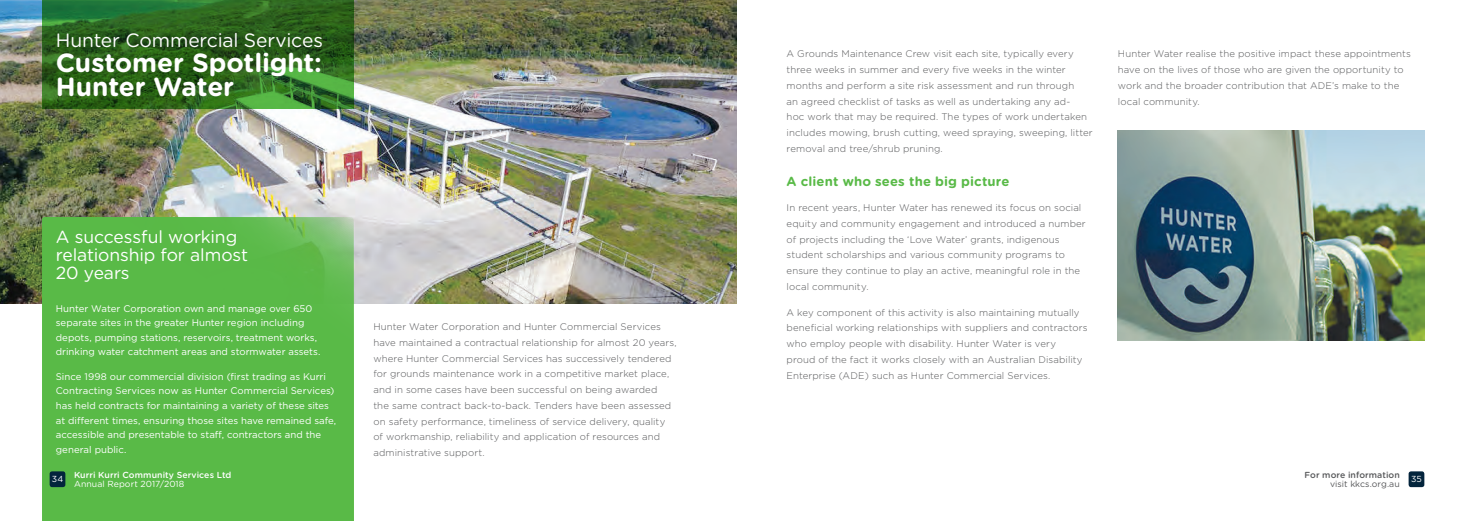
<style>
.page{position:relative;width:1474px;height:521px;background:#fff}
.page>*{position:absolute;margin:0;border:0;box-sizing:border-box;transform-origin:0 0}
.t1{font:700 26.25px "Gotham Rounded";letter-spacing:-.005em;color:#fff}
.t2{font:19.25px "Gotham Rounded";letter-spacing:-.005em;color:#fff}
.t3{font:17.5px/17.5px "Gotham Rounded";letter-spacing:-.01em;color:#fff}
.t4{font:700 13.12px "Gotham Rounded";letter-spacing:.01em;color:#59ba47}
.t5{font:300 9.62px/15.8px "Gotham";letter-spacing:.01em;color:#57585a}
.t6{font:9.62px/14.6px "Gotham";color:#fff}
.t7{font:500 8.75px "Gotham Rounded";letter-spacing:.005em;color:#fff}
.t8{font:8.75px "Gotham Rounded";letter-spacing:.005em;color:#fff}
.t9{font:500 8.75px "Gotham Rounded";letter-spacing:.005em;color:#57585a}
.t10{font:8.75px "Gotham Rounded";color:#57585a}
</style>
<div class="page">
<img style="left:0;top:0;width:737px;height:304px">
<div style="left:42px;top:217px;width:311px;height:304px;background:#59ba47"></div>
<div style="left:50px;top:471px;width:15px;height:16px;background:#03243c;border-radius:2px"></div>
<svg style="left:42px;top:0;width:311px;height:109px;background:#2c661f"></svg>
<img style="left:1117px;top:130px;width:306px;height:211px">
<div style="left:1408px;top:471px;width:16px;height:16px;background:#03243c;border-radius:2px"></div>
<p class="t2" style="left:56px;top:27px;width:268px">Hunter Commercial Services</p>
<p class="t1" style="left:56px;top:43px;width:268px">Customer Spotlight:</p>
<p class="t1" style="left:56px;top:67px;width:180px">Hunter Water</p>
<p class="t3" style="left:56px;top:228px;width:194px">A successful working relationship for almost<br>20 years</p>
<p class="t6" style="left:56px;top:301px;width:266px">Hunter Water Corporation own and manage over 650 separate sites in the greater Hunter region including depots, pumping stations, reservoirs, treatment works, drinking water catchment areas and stormwater assets.</p>
<p class="t6" style="left:56px;top:369px;width:282px">Since 1998 our commercial division (first trading as Kurri Contracting Services now as Hunter Commercial Services) has held contracts for maintaining a variety of these sites at different times, ensuring those sites have remained safe, accessible and presentable to staff, contractors and the general public.</p>
<p class="t8" style="left:52px;top:473px;width:13px">34</p>
<p class="t7" style="left:74px;top:469px;width:159px">Kurri Kurri Community Services Ltd</p>
<p class="t8" style="left:74px;top:478px;width:112px">Annual Report 2017/2018</p>
<p class="t5" style="left:373px;top:319px;width:305px">Hunter Water Corporation and Hunter Commercial Services have maintained a contractual relationship for almost 20 years, where Hunter Commercial Services has successively tendered for grounds maintenance work in a competitive market place, and in some cases have been successful on being awarded<br>the same contract back-to-back. Tenders have been assessed on safety performance, timeliness of service delivery, quality of workmanship, reliability and application of resources and administrative support.</p>
<p class="t5" style="left:786px;top:46px;width:307px">A Grounds Maintenance Crew visit each site, typically every three weeks in summer and every five weeks in the winter months and perform a site risk assessment and run through<br>an agreed checklist of tasks as well as undertaking any ad-<br>hoc work that may be required. The types of work undertaken includes mowing, brush cutting, weed spraying, sweeping, litter removal and tree/shrub pruning.</p>
<p class="t4" style="left:786px;top:171px;width:224px">A client who sees the big picture</p>
<p class="t5" style="left:786px;top:200px;width:301px">In recent years, Hunter Water has renewed its focus on social equity and community engagement and introduced a number of projects including the ‘Love Water’ grants, indigenous student scholarships and various community programs to ensure they continue to play an active, meaningful role in the local community.</p>
<p class="t5" style="left:786px;top:304px;width:302px">A key component of this activity is also maintaining mutually beneficial working relationships with suppliers and contractors who employ people with disability. Hunter Water is very<br>proud of the fact it works closely with an Australian Disability Enterprise (ADE) such as Hunter Commercial Services.</p>
<p class="t5" style="left:1117px;top:46px;width:294px">Hunter Water realise the positive impact these appointments have on the lives of those who are given the opportunity to work and the broader contribution that ADE’s make to the local community.</p>
<p class="t9" style="left:1304px;top:469px;width:97px">For more information</p>
<p class="t10" style="left:1330px;top:478px;width:71px">visit kkcs.org.au</p>
<p class="t8" style="left:1410px;top:473px;width:12px">35</p>
</div>
